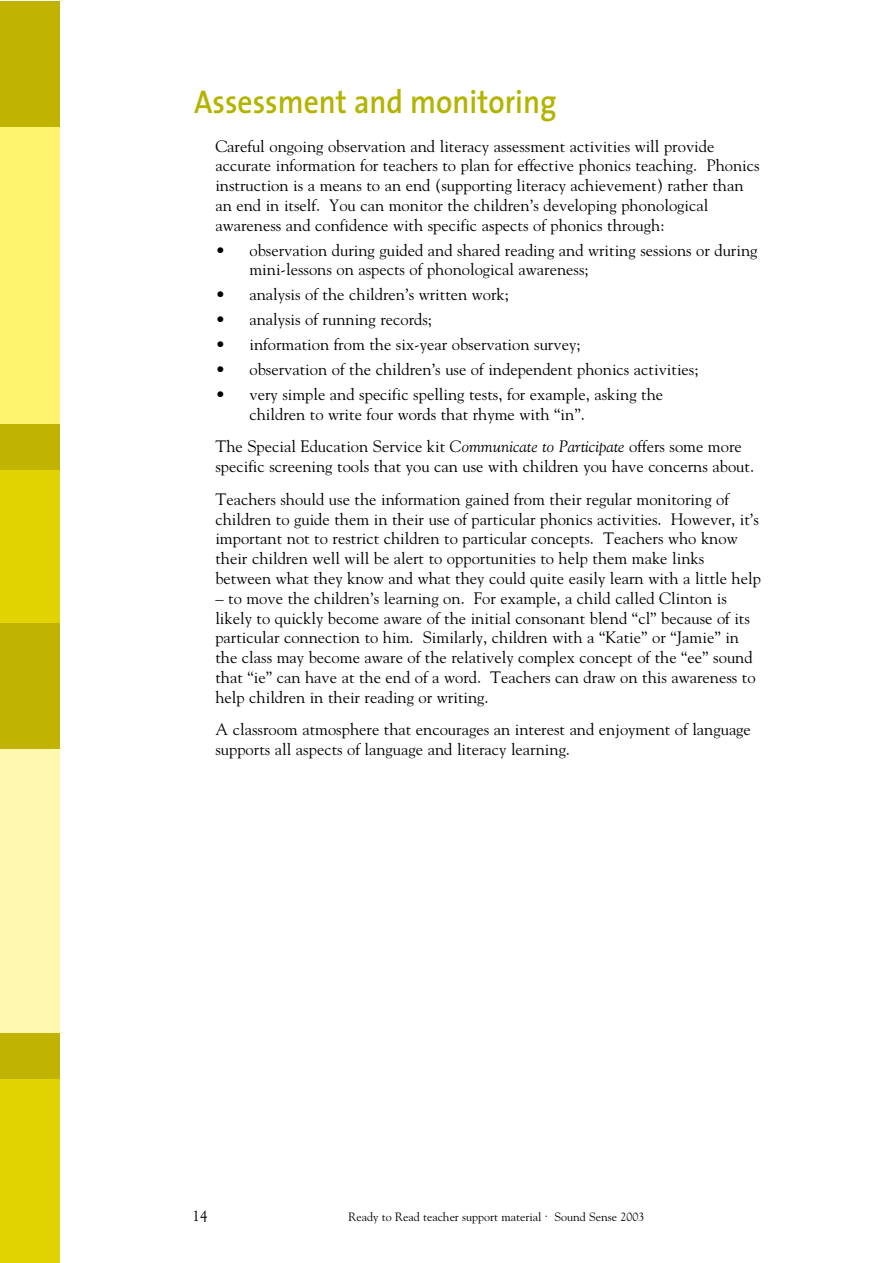
<style>
.page{position:relative;width:893px;height:1263px;background:#fff}
.page>*{position:absolute;margin:0;border:0;box-sizing:border-box;transform-origin:0 0}
.t1{font:700 33px "The Sans NZ Semi";color:#b3b300;scale:.9 1}
.t2{font:16.5px/19.8px "Goudy NZ";color:#000}
.t3{font:15px "Goudy NZ";color:#000}
.t4{font:12px "Goudy NZ";color:#000}
.s1{font-style:italic}
</style>
<div class="page">
<div style="left:0;top:1px;width:59px;height:126px;background:#c0b301"></div>
<div style="left:0;top:748px;width:59px;height:285px;background:#fff8ae"></div>
<div style="left:0;top:1078px;width:59px;height:185px;background:#e1d201"></div>
<div style="left:0;top:622px;width:59px;height:126px;background:#c0b301"></div>
<div style="left:0;top:127px;width:59px;height:297px;background:#fff46d"></div>
<div style="left:0;top:469px;width:59px;height:153px;background:#e1d201"></div>
<div style="left:0;top:1033px;width:59px;height:45px;background:#c0b301"></div>
<div style="left:0;top:424px;width:59px;height:45px;background:#c0b301"></div>
<h1 class="t1" style="left:194px;top:75px;width:404px">Assessment and monitoring</h1>
<p class="t2" style="left:215px;top:135px;width:546px">Careful ongoing observation and literacy assessment activities will provide accurate information for teachers to plan for effective phonics teaching. Phonics instruction is a means to an end (supporting literacy achievement) rather than an end in itself. You can monitor the children’s developing phonological awareness and confidence with specific aspects of phonics through:</p>
<p class="t2" style="left:249px;top:240px;width:510px;text-indent:-34px">• observation during guided and shared reading and writing sessions or during mini-lessons on aspects of phonological awareness;</p>
<p class="t2" style="left:215px;top:284px;width:295px">• analysis of the children’s written work;</p>
<p class="t2" style="left:215px;top:309px;width:218px">• analysis of running records;</p>
<p class="t2" style="left:215px;top:334px;width:367px">• information from the six-year observation survey;</p>
<p class="t2" style="left:215px;top:359px;width:485px">• observation of the children’s use of independent phonics activities;</p>
<p class="t2" style="left:249px;top:384px;width:415px;text-indent:-34px">• very simple and specific spelling tests, for example, asking the children to write four words that rhyme with “in”.</p>
<p class="t2" style="left:215px;top:436px;width:540px">The Special Education Service kit <span class="s1">Communicate to Participate</span> offers some more specific screening tools that you can use with children you have concerns about.</p>
<p class="t2" style="left:215px;top:489px;width:547px">Teachers should use the information gained from their regular monitoring of children to guide them in their use of particular phonics activities. However, it’s important not to restrict children to particular concepts. Teachers who know their children well will be alert to opportunities to help them make links between what they know and what they could quite easily learn with a little help</p>
<p class="t2" style="left:215px;top:588px;width:542px">– to move the children’s learning on. For example, a child called Clinton is likely to quickly become aware of the initial consonant blend “cl” because of its particular connection to him. Similarly, children with a “Katie” or “Jamie” in the class may become aware of the relatively complex concept of the “ee” sound that “ie” can have at the end of a word. Teachers can draw on this awareness to help children in their reading or writing.</p>
<p class="t2" style="left:215px;top:719px;width:537px">A classroom atmosphere that encourages an interest and enjoyment of language supports all aspects of language and literacy learning.</p>
<p class="t3" style="left:193px;top:1206px;width:16px">14</p>
<p class="t4" style="left:554px;top:1209px;width:91px">Sound Sense 2003</p>
<p class="t4" style="left:348px;top:1209px;width:201px">Ready to Read teacher support material .</p>
</div>
